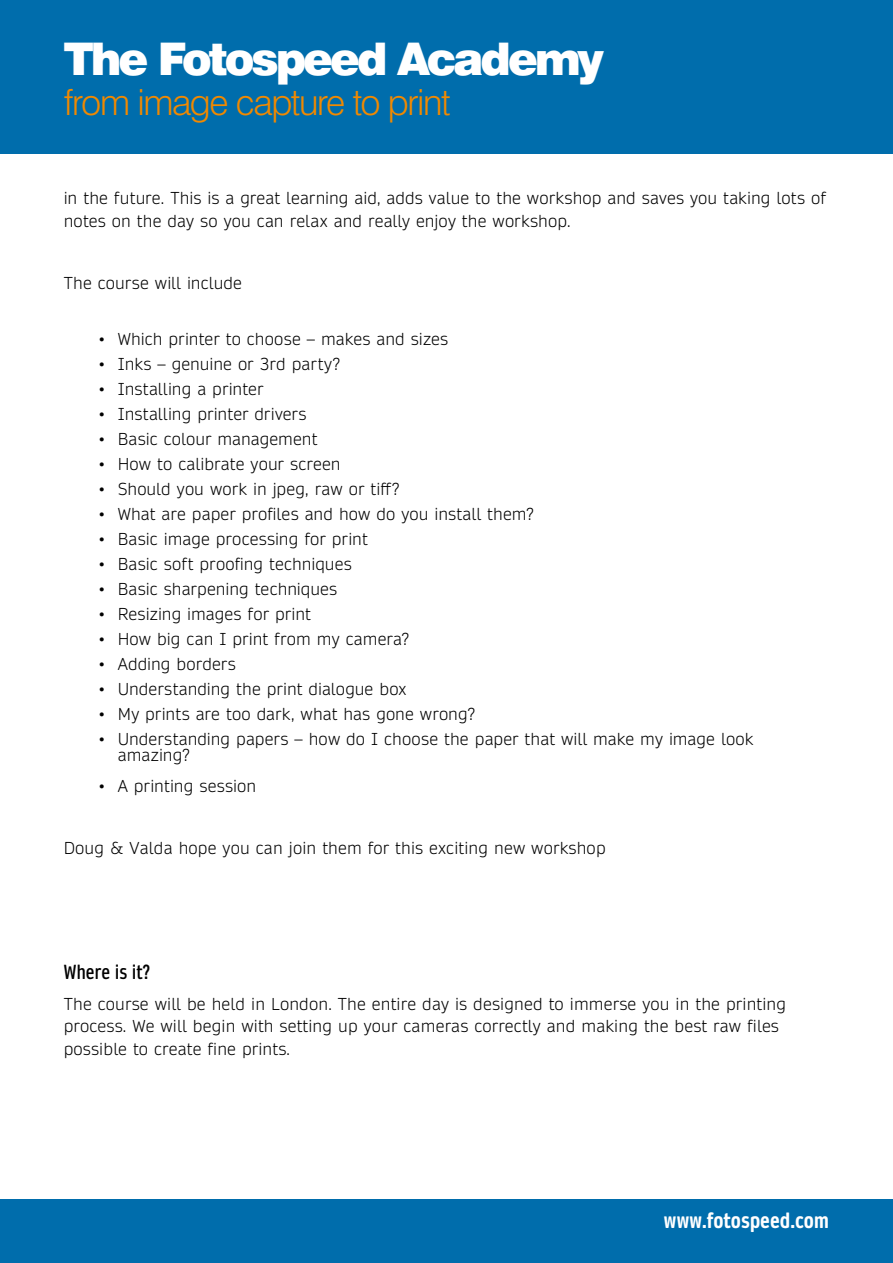
<style>
.page{position:relative;width:893px;height:1263px;background:#fff}
.page>*{position:absolute;margin:0;border:0;box-sizing:border-box;transform-origin:0 0}
.t1{font:900 45px "Swiss 721 BT";letter-spacing:-.07em;color:#fff}
.t2{font:300 36px "Swiss 721 BT";letter-spacing:-.04em;color:#f18900}
.t3{font:700 condensed 21px "Daytona Pro";color:#fff}
.t4{font:600 condensed 19.5px "Daytona Pro";color:#000}
.t5{font:300 16.5px/22.6px "Daytona Pro";letter-spacing:.01em;color:#000}
</style>
<div class="page">
<div style="left:0;top:0;width:893px;height:153px;background:#006dac"></div>
<div style="left:0;top:1199px;width:893px;height:64px;background:#006dac"></div>
<p class="t1" style="left:64px;top:31px;width:542px">The Fotospeed Academy</p>
<p class="t2" style="left:64px;top:81px;width:388px">from image capture to print</p>
<p class="t5" style="left:64px;top:187px;width:764px">in the future. This is a great learning aid, adds value to the workshop and saves you taking lots of notes on the day so you can relax and really enjoy the workshop.</p>
<p class="t5" style="left:64px;top:271px;width:180px">The course will include</p>
<p class="t5" style="left:98px;top:327px;width:352px">• Which printer to choose – makes and sizes</p>
<p class="t5" style="left:98px;top:352px;width:244px">• Inks – genuine or 3rd party?</p>
<p class="t5" style="left:98px;top:377px;width:167px">• Installing a printer</p>
<p class="t5" style="left:98px;top:402px;width:210px">• Installing printer drivers</p>
<p class="t5" style="left:98px;top:427px;width:221px">• Basic colour management</p>
<p class="t5" style="left:98px;top:452px;width:244px">• How to calibrate your screen</p>
<p class="t5" style="left:98px;top:477px;width:303px">• Should you work in jpeg, raw or tiff?</p>
<p class="t5" style="left:98px;top:502px;width:437px">• What are paper profiles and how do you install them?</p>
<p class="t5" style="left:98px;top:527px;width:271px">• Basic image processing for print</p>
<p class="t5" style="left:98px;top:552px;width:255px">• Basic soft proofing techniques</p>
<p class="t5" style="left:98px;top:577px;width:241px">• Basic sharpening techniques</p>
<p class="t5" style="left:98px;top:602px;width:215px">• Resizing images for print</p>
<p class="t5" style="left:98px;top:627px;width:313px">• How big can I print from my camera?</p>
<p class="t5" style="left:98px;top:652px;width:139px">• Adding borders</p>
<p class="t5" style="left:98px;top:677px;width:310px">• Understanding the print dialogue box</p>
<p class="t5" style="left:98px;top:702px;width:379px">• My prints are too dark, what has gone wrong?</p>
<p class="t5" style="left:118px;top:730px;width:637px;line-height:16.5px;text-indent:-20px">• Understanding papers – how do I choose the paper that will make my image look amazing?</p>
<p class="t5" style="left:98px;top:775px;width:160px">• A printing session</p>
<p class="t5" style="left:64px;top:837px;width:543px">Doug &amp; Valda hope you can join them for this exciting new workshop</p>
<p class="t4" style="left:64px;top:959px;width:87px">Where is it?</p>
<p class="t5" style="left:64px;top:992px;width:724px">The course will be held in London. The entire day is designed to immerse you in the printing process. We will begin with setting up your cameras correctly and making the best raw files possible to create fine prints.</p>
<p class="t3" style="left:664px;top:1206px;width:167px">www.fotospeed.com</p>
</div>
